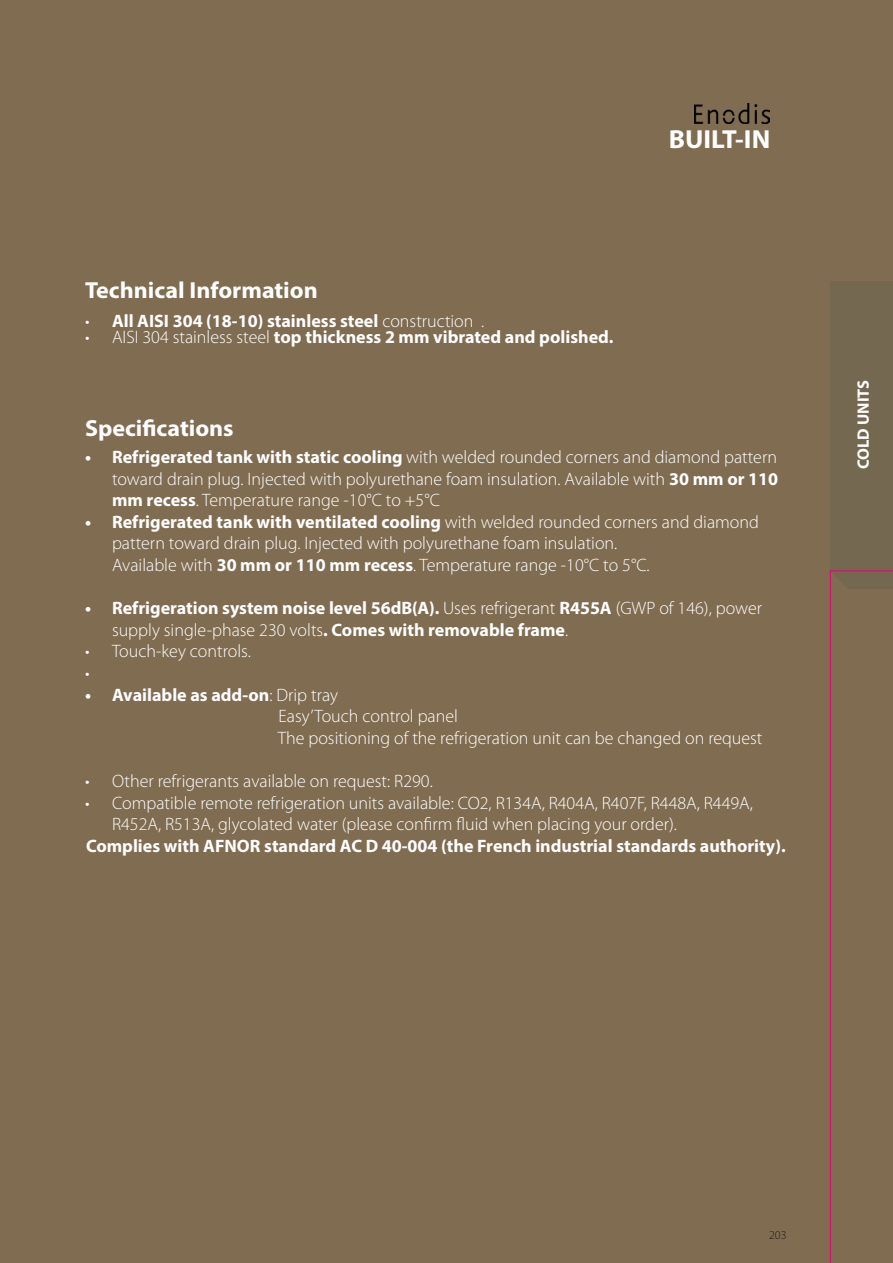
<style>
.page{position:relative;width:893px;height:1263px;background:#806c51}
.page>*{position:absolute;margin:0;border:0;box-sizing:border-box;transform-origin:0 0}
.t1{font:700 26.25px "Myriad Pro";color:#fff}
.Prix_tableau{font:700 23.25px "Myriad Pro";color:#fff}
.t2{font:300 18px/21.6px "Myriad Pro";color:#fff}
.DESCRIPTIF{font:700 18px/21.6px "Myriad Pro";color:#fff}
.t3{font:700 16.5px "Myriad Pro";color:#fff}
.t4{font:300 12px "Myriad Pro";color:#231f20}
.s1{font-weight:300}
.s2{font-weight:700}
</style>
<div class="page">
<img style="left:695px;top:104px;width:75px;height:19px">
<svg style="left:830px;top:281px;width:63px;height:982px"></svg>
<p class="Prix_tableau" style="left:85px;top:275px;width:234px">Technical Information</p>
<p class="DESCRIPTIF" style="left:85px;top:309px;width:401px"><span class="s1">•</span> All AISI 304 (18-10) stainless steel <span class="s1">construction .</span></p>
<p class="DESCRIPTIF" style="left:85px;top:326px;width:530px"><span class="s1">• AISI 304 stainless steel</span> top thickness 2 mm vibrated and polished.</p>
<h1 class="t1" style="left:669px;top:122px;width:103px">BUILT-IN</h1>
<p class="Prix_tableau" style="left:85px;top:412px;width:150px">Specifications</p>
<p class="t2" style="left:112px;top:446px;width:668px;text-align:justify;text-indent:-27px"><span class="s2">• Refrigerated tank with static cooling</span> with welded rounded corners and diamond pattern toward drain plug. Injected with polyurethane foam insulation. Available with <span class="s2">30 mm or 110 mm recess</span>. Temperature range -10°C to +5°C</p>
<p class="t2" style="left:112px;top:511px;width:648px;text-indent:-27px"><span class="s2">• Refrigerated tank with ventilated cooling</span> with welded rounded corners and diamond pattern toward drain plug. Injected with polyurethane foam insulation.<br>Available with <span class="s2">30 mm or 110 mm recess</span>. Temperature range -10°C to 5°C.</p>
<p class="DESCRIPTIF" style="left:112px;top:597px;width:652px;text-indent:-27px">• Refrigeration system noise level 56dB(A). <span class="s1">Uses refrigerant</span> R455A <span class="s1">(GWP of 146), power supply single-phase 230 volts</span>. Comes with removable frame<span class="s1">.</span></p>
<p class="t2" style="left:85px;top:641px;width:167px">• Touch-key controls.</p>
<p class="t2" style="left:85px;top:662px;width:6px">•</p>
<p class="t2" style="left:278px;top:684px;width:486px;text-indent:-193px"><span class="s2">• Available as add-on</span>: Drip tray<br>Easy’Touch control panel<br>The positioning of the refrigeration unit can be changed on request</p>
<p class="t2" style="left:85px;top:770px;width:349px">• Other refrigerants available on request: R290.</p>
<p class="t2" style="left:112px;top:792px;width:642px;text-indent:-27px">• Compatible remote refrigeration units available: CO2, R134A, R404A, R407F, R448A, R449A,<br>R452A, R513A, glycolated water (please confirm fluid when placing your order).</p>
<p class="DESCRIPTIF" style="left:86px;top:834px;width:701px">Complies with AFNOR standard AC D 40-004 (the French industrial standards authority).</p>
<p class="t3" style="left:852px;top:469px;width:91px;rotate:-90deg">COLD UNITS</p>
<p class="t4" style="left:769px;top:1228px;width:19px">203</p>
</div>
